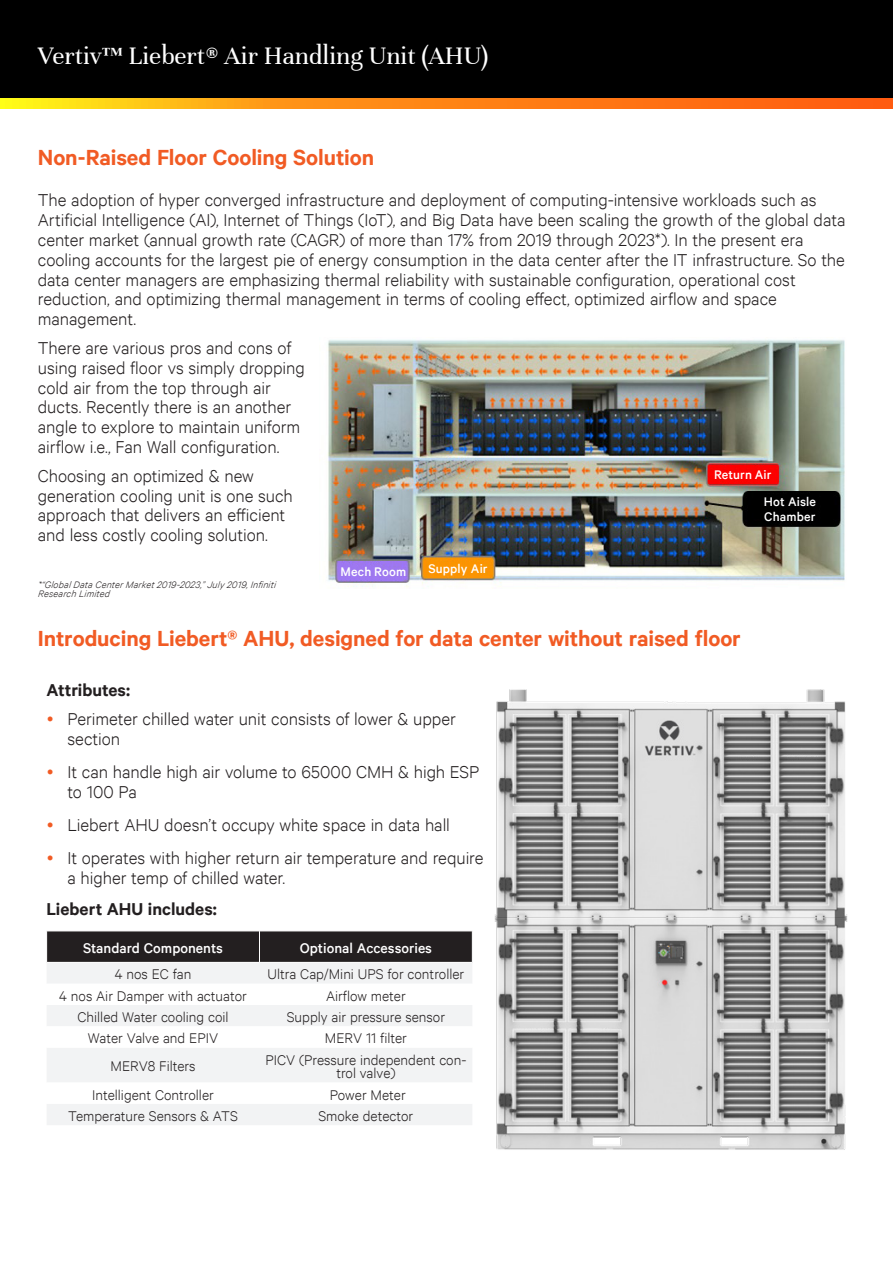
<style>
.page{position:relative;width:893px;height:1263px;background:#fff}
.page>*{position:absolute;margin:0;border:0;box-sizing:border-box;transform-origin:0 0}
.t1{font:27px "Unna";color:#fff}
.Vertiv_Orange_Main_H{font:600 21px "Calibre";letter-spacing:-.005em;color:#f15b24}
.Vertiv_Body_Text{font:300 16.5px/19.8px "Calibre";letter-spacing:-.005em;color:#231f20}
.Vertiv_Body_Text-2{font:600 16.5px "Calibre";color:#231f20}
.Table_Body{font:300 13.5px/13.5px "Calibre";color:#231f20;text-align:center}
.Table_Body-2{font:500 13.5px "Calibre";color:#fff}
.Vertiv_Body_Text-3{font:500 12px/14.4px "Calibre";letter-spacing:.01em;color:#fff}
.Vertiv_Body_Text-4{font:italic 300 9px/9px "Calibre";color:#231f20}
</style>
<div class="page">
<div style="left:0;top:0;width:893px;height:108px;background:#000"></div>
<svg style="left:0;top:98px;width:893px;height:11px;background:#ff9014"></svg>
<img style="left:327px;top:339px;width:518px;height:248px">
<img style="left:472px;top:689px;width:376px;height:461px">
<div style="left:47px;top:932px;width:425px;height:30px;background:#231f20"></div>
<div style="left:47px;top:963px;width:425px;height:162px;background:#f2f3f4"></div>
<svg style="left:47px;top:984px;width:425px;height:120px"></svg>
<hr style="left:259px;top:931px;width:1px;height:31px;background:#fff">
<hr style="left:472px;top:931px;width:1px;height:31px;background:#fff">
<h1 class="t1" style="left:38px;top:40px;width:452px">Vertiv™ Liebert® Air Handling Unit (AHU)</h1>
<p class="Vertiv_Orange_Main_H" style="left:38px;top:143px;width:338px">Non-Raised Floor Cooling Solution</p>
<p class="Vertiv_Body_Text" style="left:38px;top:190px;width:809px">The adoption of hyper converged infrastructure and deployment of computing-intensive workloads such as Artificial Intelligence (AI), Internet of Things (IoT), and Big Data have been scaling the growth of the global data center market (annual growth rate (CAGR) of more than 17% from 2019 through 2023*). In the present era cooling accounts for the largest pie of energy consumption in the data center after the IT infrastructure. So the data center managers are emphasizing thermal reliability with sustainable configuration, operational cost reduction, and optimizing thermal management in terms of cooling effect, optimized airflow and space management.</p>
<p class="Vertiv_Body_Text" style="left:38px;top:337px;width:269px">There are various pros and cons of using raised floor vs simply dropping cold air from the top through air ducts. Recently there is an another angle to explore to maintain uniform airflow i.e., Fan Wall configuration.</p>
<p class="Vertiv_Body_Text" style="left:38px;top:465px;width:257px">Choosing an optimized &amp; new generation cooling unit is one such approach that delivers an efficient and less costly cooling solution.</p>
<p class="Vertiv_Body_Text-4" style="left:38px;top:580px;width:241px">* “Global Data Center Market 2019-2023,” July 2019, Infiniti<br>Research Limited</p>
<p class="Vertiv_Body_Text-3" style="left:714px;top:467px;width:59px">Return Air</p>
<p class="Vertiv_Body_Text-3" style="left:764px;top:494px;width:54px">Hot Aisle<br>Chamber</p>
<p class="Vertiv_Body_Text-3" style="left:341px;top:564px;width:67px">Mech Room</p>
<p class="Vertiv_Body_Text-3" style="left:428px;top:561px;width:61px">Supply Air</p>
<p class="Vertiv_Orange_Main_H" style="left:38px;top:623px;width:705px">Introducing Liebert® AHU, designed for data center without raised floor</p>
<p class="Vertiv_Body_Text-2" style="left:46px;top:678px;width:85px">Attributes:</p>
<p class="Vertiv_Body_Text" style="left:67px;top:708px;width:390px">Perimeter chilled water unit consists of lower &amp; upper section</p>
<p class="Vertiv_Body_Text" style="left:67px;top:761px;width:413px">It can handle high air volume to 65000 CMH &amp; high ESP to 100 Pa</p>
<p class="Vertiv_Body_Text" style="left:67px;top:814px;width:384px">Liebert AHU doesn’t occupy white space in data hall</p>
<p class="Vertiv_Body_Text" style="left:67px;top:847px;width:418px">It operates with higher return air temperature and require a higher temp of chilled water.</p>
<p class="Vertiv_Body_Text-2" style="left:46px;top:898px;width:172px">Liebert AHU includes:</p>
<p class="Table_Body-2" style="left:83px;top:939px;width:141px">Standard Components</p>
<p class="Table_Body-2" style="left:300px;top:939px;width:134px">Optional Accessories</p>
<p class="Table_Body" style="left:115px;top:967px;width:78px">4 nos EC fan</p>
<p class="Table_Body" style="left:268px;top:967px;width:198px">Ultra Cap/Mini UPS for controller</p>
<p class="Table_Body" style="left:59px;top:988px;width:189px">4 nos Air Damper with actuator</p>
<p class="Table_Body" style="left:326px;top:988px;width:81px">Airflow meter</p>
<p class="Table_Body" style="left:78px;top:1010px;width:153px">Chilled Water cooling coil</p>
<p class="Table_Body" style="left:287px;top:1010px;width:160px">Supply air pressure sensor</p>
<p class="Table_Body" style="left:88px;top:1031px;width:132px">Water Valve and EPIV</p>
<p class="Table_Body" style="left:325px;top:1031px;width:84px">MERV 11 filter</p>
<p class="Table_Body" style="left:110px;top:1059px;width:87px">MERV8 Filters</p>
<p class="Table_Body" style="left:265px;top:1052px;width:203px">PICV (Pressure independent con&shy;trol valve)</p>
<p class="Table_Body" style="left:92px;top:1087px;width:123px">Intelligent Controller</p>
<p class="Table_Body" style="left:330px;top:1087px;width:77px">Power Meter</p>
<p class="Table_Body" style="left:68px;top:1108px;width:171px">Temperature Sensors &amp; ATS</p>
<p class="Table_Body" style="left:318px;top:1108px;width:96px">Smoke detector</p>
</div>
